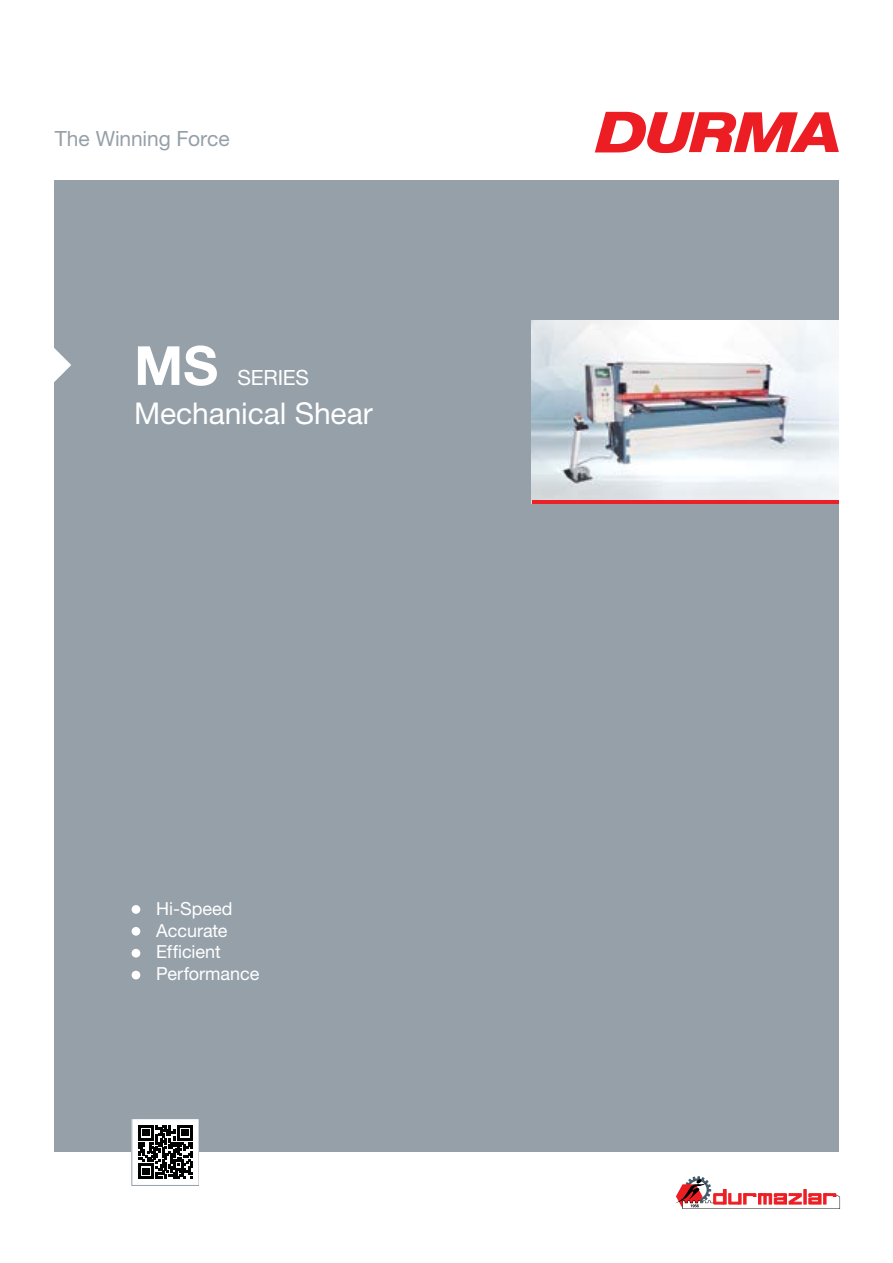
<style>
.page{position:relative;width:893px;height:1263px;background:#fff}
.page>*{position:absolute;margin:0;border:0;box-sizing:border-box;transform-origin:0 0}
.t1{font:700 54px "Helvetica Neue LT Pro";color:#fff}
.t2{font:30px "Helvetica Neue LT Pro";letter-spacing:-.005em;color:#fff}
.t3{font:21px "Helvetica Neue LT Pro";letter-spacing:-.005em;color:#95a0a9}
.t4{font:21px "Helvetica Neue LT Pro";letter-spacing:-.01em;color:#fff}
.t5{font:18px/21.6px "Helvetica Neue LT Pro";color:#fff}
</style>
<div class="page">
<div style="left:54px;top:180px;width:785px;height:971px;background:#95a0a9"></div>
<img style="left:532px;top:320px;width:307px;height:180px">
<hr style="left:532px;top:500px;width:307px;height:4px;background:#ec2027">
<svg style="left:54px;top:348px;width:17px;height:34px"></svg>
<div style="left:132px;top:905px;width:8px;height:9px;background:#fff;border-radius:50%"></div>
<div style="left:132px;top:927px;width:8px;height:9px;background:#fff;border-radius:50%"></div>
<div style="left:132px;top:949px;width:8px;height:8px;background:#fff;border-radius:50%"></div>
<div style="left:132px;top:971px;width:8px;height:8px;background:#fff;border-radius:50%"></div>
<svg style="left:132px;top:1119px;width:66px;height:66px"></svg>
<svg style="left:595px;top:112px;width:244px;height:41px"></svg>
<svg style="left:676px;top:1176px;width:164px;height:33px"></svg>
<p class="t3" style="left:55px;top:126px;width:176px">The Winning Force</p>
<h1 class="t1" style="left:134px;top:332px;width:86px">MS</h1>
<h2 class="t2" style="left:134px;top:396px;width:240px">Mechanical Shear</h2>
<p class="t4" style="left:237px;top:364px;width:73px">SERIES</p>
<p class="t5" style="left:156px;top:898px;width:105px">Hi-Speed<br>Accurate<br>Efficient<br>Performance</p>
</div>
